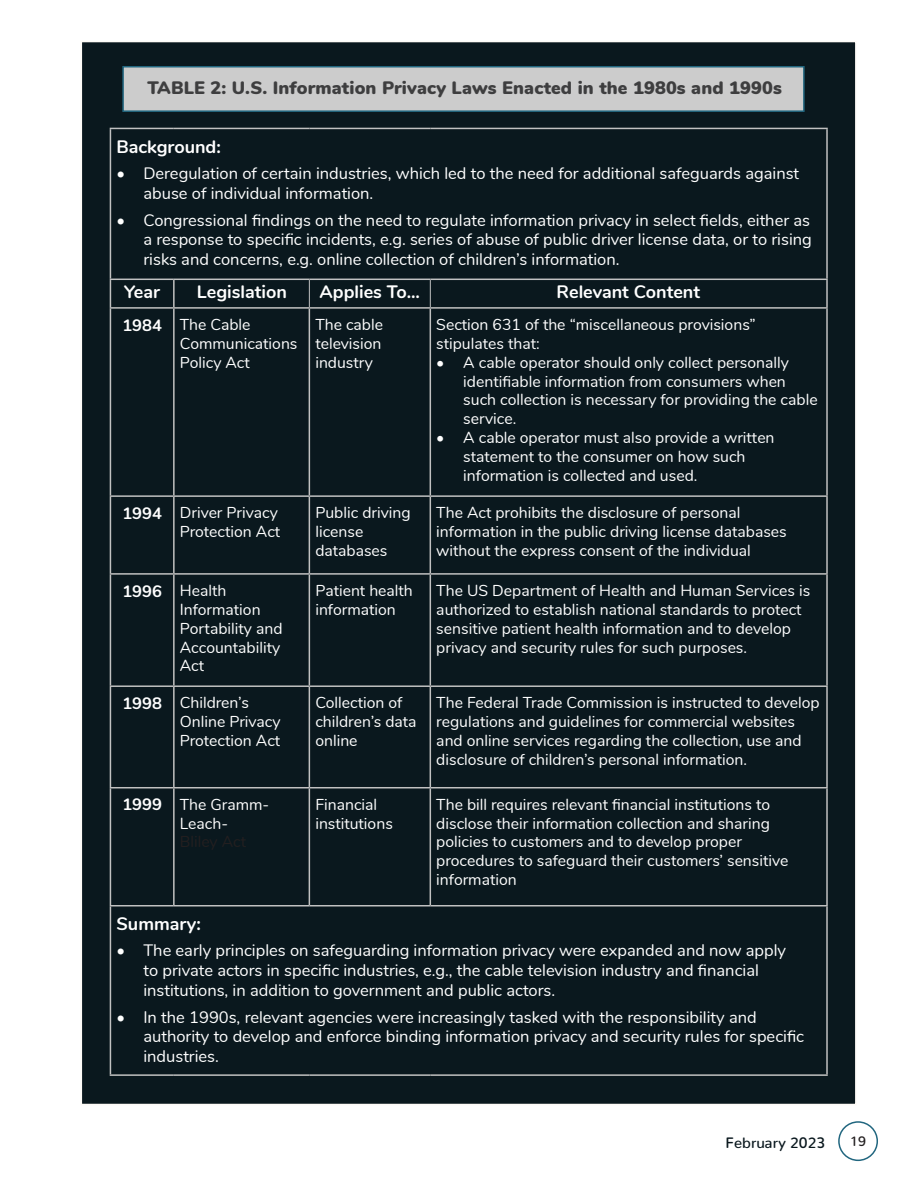
<style>
.page{position:relative;width:918px;height:1188px;background:#fff}
.page>*{position:absolute;margin:0;border:0;box-sizing:border-box;transform-origin:0 0}
.t1{font:700 18px "Nunito";color:#fff}
.Body_Content{font:900 18px "Nunito";letter-spacing:.01em;color:#3e3e3f}
.t2{font:16.5px/19.8px "Nunito";color:#fff}
.t3{font:700 16.5px "Nunito";color:#fff}
.t4{font:15.75px/18.9px "Nunito";color:#fff}
.t5{font:15.75px "Nunito";color:#231f20}
.t6{font:500 15px "Nunito";color:#0a181e}
.t7{font:500 13.5px "Nunito";color:#231f20}
</style>
<div class="page">
<div style="left:838px;top:1121px;width:40px;height:40px;border:2px solid #21667f;border-radius:50%"></div>
<div style="left:81px;top:41px;width:776px;height:1064px;background:#0a181e;border:2px solid #fefbf7"></div>
<div style="left:122px;top:66px;width:683px;height:46px;background:#ccc;border:2px solid #21667f"></div>
<hr style="left:110px;top:279px;width:64px;height:1px;background:#c1c1c1">
<hr style="left:110px;top:1074px;width:64px;height:2px;background:#c1c1c1">
<hr style="left:174px;top:1074px;width:135px;height:2px;background:#c1c1c1">
<hr style="left:309px;top:1074px;width:121px;height:2px;background:#c1c1c1">
<hr style="left:430px;top:1074px;width:398px;height:2px;background:#c1c1c1">
<svg style="left:309px;top:280px;width:1px;height:27px"></svg>
<svg style="left:430px;top:280px;width:1px;height:27px"></svg>
<hr style="left:110px;top:128px;width:64px;height:1px;background:#c1c1c1">
<hr style="left:110px;top:129px;width:1px;height:150px;background:#c1c1c1">
<hr style="left:174px;top:128px;width:135px;height:1px;background:#c1c1c1">
<hr style="left:309px;top:128px;width:121px;height:1px;background:#c1c1c1">
<hr style="left:430px;top:128px;width:398px;height:1px;background:#c1c1c1">
<hr style="left:826px;top:129px;width:2px;height:150px;background:#c1c1c1">
<svg style="left:110px;top:280px;width:1px;height:27px"></svg>
<hr style="left:110px;top:497px;width:1px;height:76px;background:#c1c1c1">
<hr style="left:110px;top:907px;width:1px;height:167px;background:#c1c1c1">
<hr style="left:826px;top:907px;width:2px;height:167px;background:#c1c1c1">
<hr style="left:174px;top:279px;width:135px;height:1px;background:#c1c1c1">
<hr style="left:173px;top:280px;width:2px;height:27px;background:#c1c1c1">
<hr style="left:309px;top:279px;width:121px;height:1px;background:#c1c1c1">
<hr style="left:430px;top:279px;width:398px;height:1px;background:#c1c1c1">
<hr style="left:826px;top:280px;width:2px;height:27px;background:#c1c1c1">
<hr style="left:309px;top:787px;width:121px;height:1px;background:#c1c1c1">
<hr style="left:309px;top:905px;width:121px;height:2px;background:#c1c1c1">
<hr style="left:309px;top:307px;width:121px;height:2px;background:#c1c1c1">
<hr style="left:309px;top:495px;width:121px;height:2px;background:#c1c1c1">
<hr style="left:430px;top:495px;width:398px;height:2px;background:#c1c1c1">
<hr style="left:309px;top:573px;width:121px;height:2px;background:#c1c1c1">
<hr style="left:430px;top:573px;width:398px;height:2px;background:#c1c1c1">
<hr style="left:309px;top:685px;width:121px;height:2px;background:#c1c1c1">
<hr style="left:430px;top:685px;width:398px;height:2px;background:#c1c1c1">
<hr style="left:430px;top:307px;width:398px;height:2px;background:#c1c1c1">
<hr style="left:430px;top:309px;width:1px;height:186px;background:#c1c1c1">
<hr style="left:826px;top:309px;width:2px;height:186px;background:#c1c1c1">
<hr style="left:430px;top:497px;width:1px;height:76px;background:#c1c1c1">
<hr style="left:826px;top:497px;width:2px;height:76px;background:#c1c1c1">
<hr style="left:430px;top:575px;width:1px;height:110px;background:#c1c1c1">
<hr style="left:826px;top:575px;width:2px;height:110px;background:#c1c1c1">
<hr style="left:430px;top:687px;width:1px;height:100px;background:#c1c1c1">
<hr style="left:826px;top:687px;width:2px;height:100px;background:#c1c1c1">
<hr style="left:430px;top:787px;width:398px;height:1px;background:#c1c1c1">
<hr style="left:430px;top:788px;width:1px;height:117px;background:#c1c1c1">
<hr style="left:826px;top:788px;width:2px;height:117px;background:#c1c1c1">
<hr style="left:430px;top:905px;width:398px;height:2px;background:#c1c1c1">
<hr style="left:173px;top:309px;width:2px;height:186px;background:#c1c1c1">
<hr style="left:173px;top:497px;width:2px;height:76px;background:#c1c1c1">
<hr style="left:309px;top:497px;width:1px;height:76px;background:#c1c1c1">
<hr style="left:173px;top:575px;width:2px;height:110px;background:#c1c1c1">
<hr style="left:173px;top:687px;width:2px;height:100px;background:#c1c1c1">
<hr style="left:173px;top:788px;width:2px;height:117px;background:#c1c1c1">
<hr style="left:110px;top:307px;width:64px;height:2px;background:#c1c1c1">
<hr style="left:110px;top:309px;width:1px;height:186px;background:#c1c1c1">
<hr style="left:174px;top:307px;width:135px;height:2px;background:#c1c1c1">
<hr style="left:309px;top:309px;width:1px;height:186px;background:#c1c1c1">
<hr style="left:110px;top:495px;width:64px;height:2px;background:#c1c1c1">
<hr style="left:174px;top:495px;width:135px;height:2px;background:#c1c1c1">
<hr style="left:110px;top:573px;width:64px;height:2px;background:#c1c1c1">
<hr style="left:110px;top:575px;width:1px;height:110px;background:#c1c1c1">
<hr style="left:174px;top:573px;width:135px;height:2px;background:#c1c1c1">
<hr style="left:309px;top:575px;width:1px;height:110px;background:#c1c1c1">
<hr style="left:110px;top:685px;width:64px;height:2px;background:#c1c1c1">
<hr style="left:110px;top:687px;width:1px;height:100px;background:#c1c1c1">
<hr style="left:174px;top:685px;width:135px;height:2px;background:#c1c1c1">
<hr style="left:309px;top:687px;width:1px;height:100px;background:#c1c1c1">
<hr style="left:110px;top:787px;width:64px;height:1px;background:#c1c1c1">
<hr style="left:110px;top:788px;width:1px;height:117px;background:#c1c1c1">
<hr style="left:174px;top:787px;width:135px;height:1px;background:#c1c1c1">
<hr style="left:309px;top:788px;width:1px;height:117px;background:#c1c1c1">
<hr style="left:110px;top:905px;width:64px;height:2px;background:#c1c1c1">
<hr style="left:174px;top:905px;width:135px;height:2px;background:#c1c1c1">
<p class="Body_Content" style="left:147px;top:74px;width:636px">TABLE 2: U.S. Information Privacy Laws Enacted in the 1980s and 1990s</p>
<p class="t1" style="left:116px;top:133px;width:106px">Background:</p>
<p class="t2" style="left:143px;top:163px;width:657px;text-indent:-27px">• Deregulation of certain industries, which led to the need for additional safeguards against abuse of individual information.</p>
<p class="t2" style="left:143px;top:209px;width:670px;text-align:justify;text-indent:-27px">• Congressional findings on the need to regulate information privacy in select fields, either as a response to specific incidents, e.g. series of abuse of public driver license data, or to rising risks and concerns, e.g. online collection of children’s information.</p>
<p class="t1" style="left:124px;top:279px;width:37px">Year</p>
<p class="t1" style="left:197px;top:279px;width:92px">Legislation</p>
<p class="t1" style="left:320px;top:279px;width:102px">Applies To...</p>
<p class="t1" style="left:557px;top:279px;width:145px">Relevant Content</p>
<p class="t3" style="left:122px;top:313px;width:41px">1984</p>
<p class="t4" style="left:180px;top:314px;width:119px">The Cable<br>Communications<br>Policy Act</p>
<p class="t4" style="left:315px;top:314px;width:69px;text-align:justify">The cable television industry</p>
<p class="t4" style="left:436px;top:314px;width:321px">Section 631 of the “miscellaneous provisions” stipulates that:</p>
<p class="t4" style="left:463px;top:352px;width:356px;text-indent:-27px">• A cable operator should only collect personally identifiable information from consumers when such collection is necessary for providing the cable service.</p>
<p class="t4" style="left:463px;top:427px;width:313px;text-indent:-27px">• A cable operator must also provide a written statement to the consumer on how such information is collected and used.</p>
<p class="t3" style="left:122px;top:501px;width:41px">1994</p>
<p class="t4" style="left:180px;top:502px;width:102px">Driver Privacy<br>Protection Act</p>
<p class="t4" style="left:315px;top:502px;width:97px">Public driving license databases</p>
<p class="t4" style="left:436px;top:502px;width:352px">The Act prohibits the disclosure of personal information in the public driving license databases without the express consent of the individual</p>
<p class="t3" style="left:122px;top:579px;width:41px">1996</p>
<p class="t4" style="left:180px;top:580px;width:104px">Health<br>Information<br>Portability and<br>Accountability<br>Act</p>
<p class="t4" style="left:315px;top:580px;width:99px">Patient health information</p>
<p class="t4" style="left:436px;top:580px;width:376px">The US Department of Health and Human Services is authorized to establish national standards to protect sensitive patient health information and to develop privacy and security rules for such purposes.</p>
<p class="t3" style="left:122px;top:691px;width:41px">1998</p>
<p class="t4" style="left:180px;top:692px;width:102px">Children’s<br>Online Privacy<br>Protection Act</p>
<p class="t4" style="left:315px;top:692px;width:103px">Collection of children’s data online</p>
<p class="t4" style="left:436px;top:692px;width:385px">The Federal Trade Commission is instructed to develop regulations and guidelines for commercial websites and online services regarding the collection, use and disclosure of children’s personal information.</p>
<p class="t3" style="left:122px;top:793px;width:41px">1999</p>
<p class="t4" style="left:180px;top:794px;width:91px">The Gramm-<br>Leach-</p>
<p class="t5" style="left:180px;top:830px;width:68px">Bliley Act</p>
<p class="t4" style="left:315px;top:794px;width:79px">Financial institutions</p>
<p class="t4" style="left:436px;top:794px;width:354px">The bill requires relevant financial institutions to disclose their information collection and sharing policies to customers and to develop proper procedures to safeguard their customers’ sensitive information</p>
<p class="t1" style="left:116px;top:910px;width:86px">Summary:</p>
<p class="t2" style="left:143px;top:940px;width:644px;text-indent:-27px">• The early principles on safeguarding information privacy were expanded and now apply to private actors in specific industries, e.g., the cable television industry and financial institutions, in addition to government and public actors.</p>
<p class="t2" style="left:143px;top:1006px;width:662px;text-indent:-27px">• In the 1990s, relevant agencies were increasingly tasked with the responsibility and authority to develop and enforce binding information privacy and security rules for specific industries.</p>
<p class="t6" style="left:726px;top:1130px;width:101px">February 2023</p>
<p class="t7" style="left:850px;top:1129px;width:17px">19</p>
</div>
